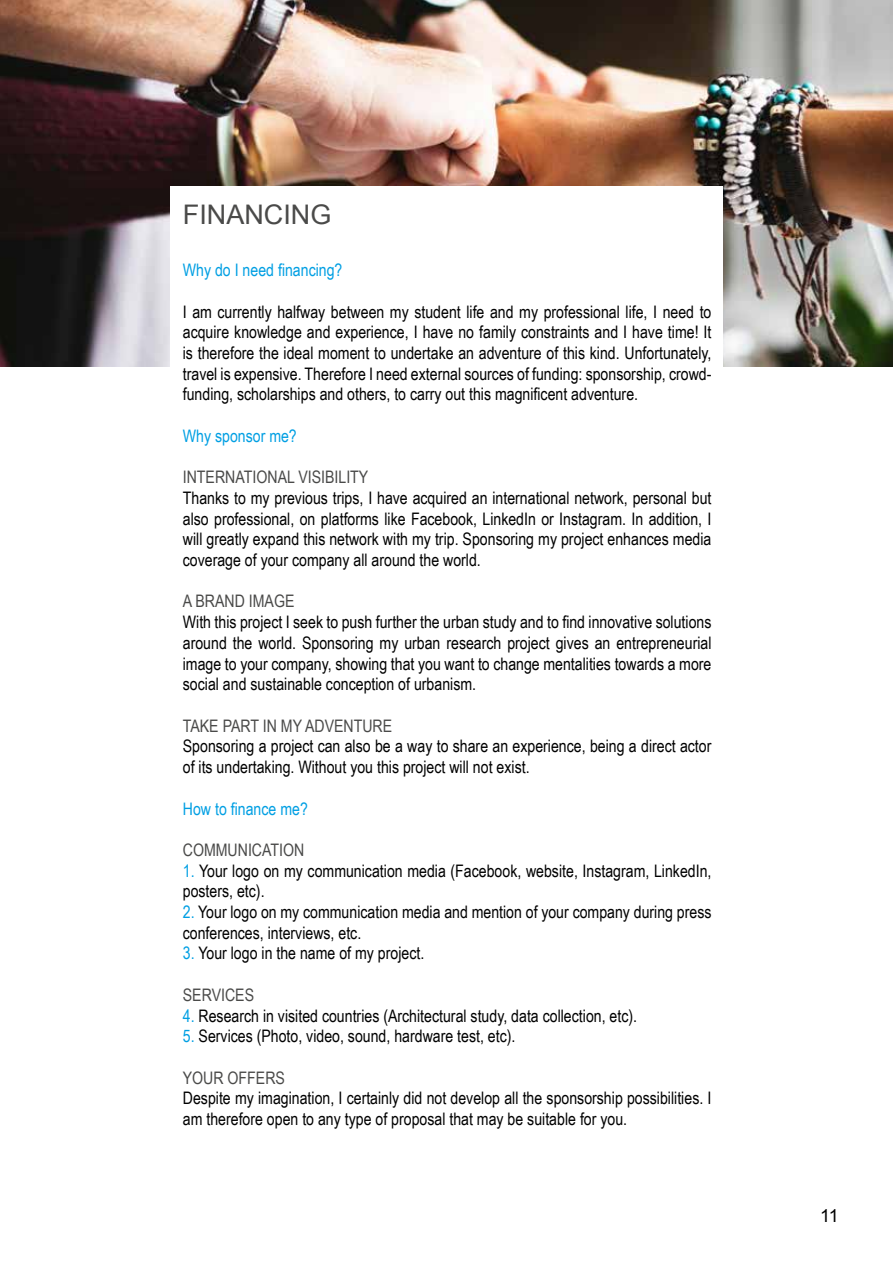
<style>
.page{position:relative;width:893px;height:1263px;background:#fff}
.page>*{position:absolute;margin:0;border:0;box-sizing:border-box;transform-origin:0 0}
.t1{font:27px "Arial";color:#4a4a49}
.t2{font:18px "Arial";color:#000}
.t3{font:17.25px/20.7px "Arial Narrow";color:#000}
.t4{font:17.25px "Arial Narrow";color:#4a4a49}
.t5{font:17.25px "Arial Narrow";color:#009fe3}
.s1{color:#009fe3}
</style>
<div class="page">
<img style="left:0;top:0;width:893px;height:366px">
<div style="left:170px;top:186px;width:553px;height:200px;background:#fff"></div>
<h1 class="t1" style="left:183px;top:196px;width:150px">FINANCING</h1>
<p class="t5" style="left:183px;top:257px;width:161px">Why do I need financing?</p>
<p class="t3" style="left:183px;top:301px;width:530px;text-align:justify">I am currently halfway between my student life and my professional life, I need to acquire knowledge and experience, I have no family constraints and I have time! It is therefore the ideal moment to undertake an adventure of this kind. Unfortunately, travel is expensive. Therefore I need external sources of funding: sponsorship, crowd&shy;funding, scholarships and others, to carry out this magnificent adventure.</p>
<p class="t5" style="left:183px;top:423px;width:115px">Why sponsor me?</p>
<p class="t4" style="left:183px;top:464px;width:187px">INTERNATIONAL VISIBILITY</p>
<p class="t3" style="left:183px;top:487px;width:530px;text-align:justify">Thanks to my previous trips, I have acquired an international network, personal but also professional, on platforms like Facebook, LinkedIn or Instagram. In addition, I will greatly expand this network with my trip. Sponsoring my project enhances media coverage of your company all around the world.</p>
<p class="t4" style="left:183px;top:589px;width:113px">A BRAND IMAGE</p>
<p class="t3" style="left:183px;top:611px;width:530px;text-align:justify">With this project I seek to push further the urban study and to find innovative solutions around the world. Sponsoring my urban research project gives an entrepreneurial image to your company, showing that you want to change mentalities towards a more social and sustainable conception of urbanism.</p>
<p class="t4" style="left:183px;top:713px;width:211px">TAKE PART IN MY ADVENTURE</p>
<p class="t3" style="left:183px;top:735px;width:530px">Sponsoring a project can also be a way to share an experience, being a direct actor of its undertaking. Without you this project will not exist.</p>
<p class="t5" style="left:183px;top:796px;width:127px">How to finance me?</p>
<p class="t4" style="left:183px;top:837px;width:123px">COMMUNICATION</p>
<p class="t3" style="left:183px;top:859px;width:530px"><span class="s1">1.</span> Your logo on my communication media (Facebook, website, Instagram, LinkedIn, posters, etc).</p>
<p class="t3" style="left:183px;top:901px;width:530px"><span class="s1">2.</span> Your logo on my communication media and mention of your company during press conferences, interviews, etc.</p>
<p class="t3" style="left:183px;top:942px;width:243px"><span class="s1">3.</span> Your logo in the name of my project.</p>
<p class="t4" style="left:183px;top:982px;width:73px">SERVICES</p>
<p class="t3" style="left:183px;top:1004px;width:456px"><span class="s1">4.</span> Research in visited countries (Architectural study, data collection, etc).</p>
<p class="t3" style="left:183px;top:1025px;width:334px"><span class="s1">5.</span> Services (Photo, video, sound, hardware test, etc).</p>
<p class="t4" style="left:183px;top:1065px;width:104px">YOUR OFFERS</p>
<p class="t3" style="left:183px;top:1087px;width:530px">Despite my imagination, I certainly did not develop all the sponsorship possibilities. I am therefore open to any type of proposal that may be suitable for you.</p>
<p class="t2" style="left:820px;top:1204px;width:20px">11</p>
</div>
